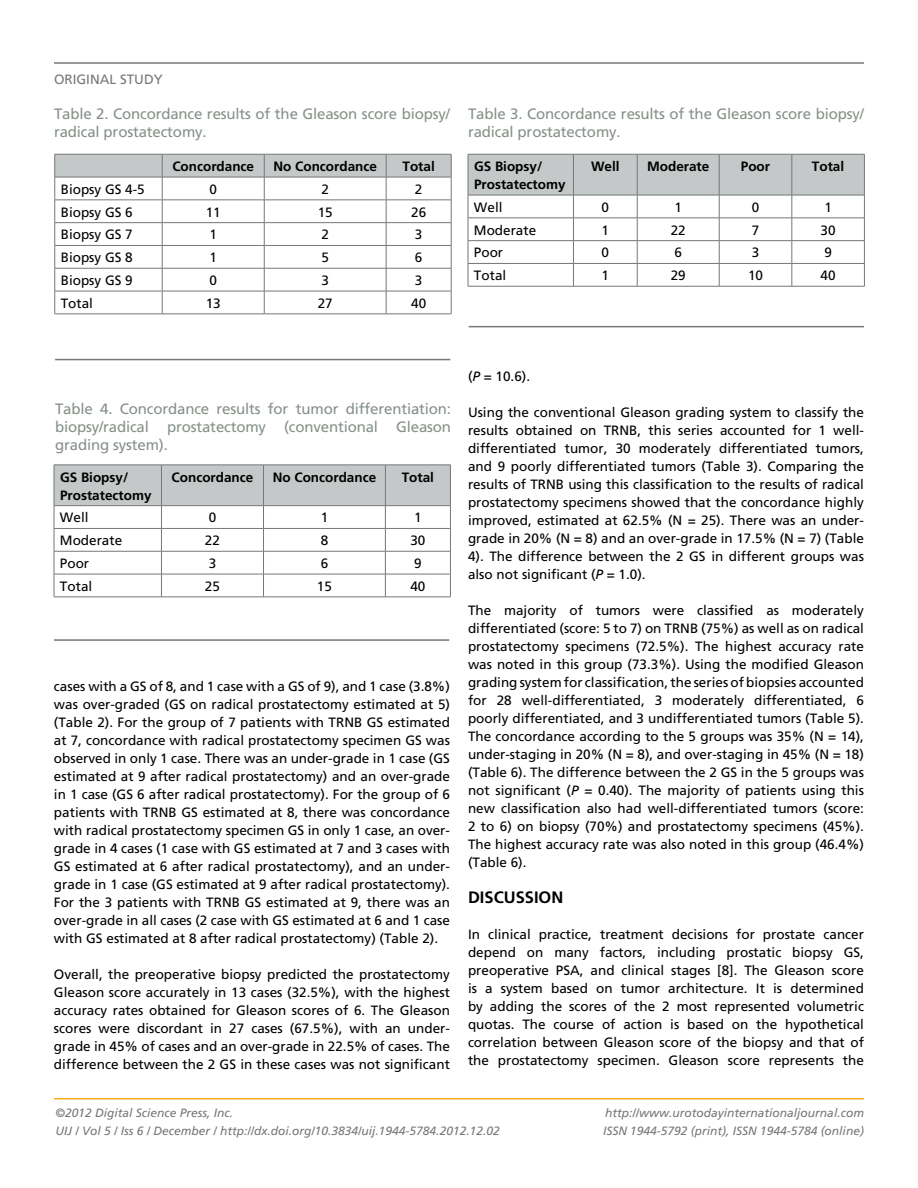
<style>
.page{position:relative;width:918px;height:1188px;background:#fff}
.page>*{position:absolute;margin:0;border:0;box-sizing:border-box;transform-origin:0 0}
.t1{font:700 16.5px "Frutiger";color:#000}
.t2{font:15px/18px "Frutiger";letter-spacing:-.01em;color:#869188}
.t3{font:13.5px/18px "Frutiger";color:#000;text-align:justify}
.t4{font:700 13.5px/18px "Frutiger";color:#000}
.t5{font:13.5px "Frutiger";color:#757779}
.t6{font:italic 12px/18px "Frutiger";color:#757779}
.s1{font-style:italic}
</style>
<div class="page">
<hr style="left:54px;top:1098px;width:810px;height:2px;background:#fcaf1a">
<hr style="left:54px;top:62px;width:810px;height:2px;background:#757779">
<svg style="left:55px;top:154px;width:397px;height:160px"></svg>
<hr style="left:55px;top:314px;width:107px;height:1px;background:#757779">
<hr style="left:162px;top:314px;width:102px;height:1px;background:#757779">
<hr style="left:264px;top:314px;width:122px;height:1px;background:#757779">
<hr style="left:386px;top:314px;width:65px;height:1px;background:#757779">
<hr style="left:55px;top:359px;width:395px;height:1px;background:#757779">
<svg style="left:468px;top:154px;width:397px;height:132px"></svg>
<hr style="left:468px;top:286px;width:105px;height:1px;background:#757779">
<hr style="left:573px;top:286px;width:64px;height:1px;background:#757779">
<hr style="left:637px;top:286px;width:82px;height:1px;background:#757779">
<hr style="left:719px;top:286px;width:73px;height:1px;background:#757779">
<hr style="left:792px;top:286px;width:73px;height:1px;background:#757779">
<hr style="left:469px;top:326px;width:395px;height:1px;background:#757779">
<svg style="left:54px;top:465px;width:397px;height:132px"></svg>
<hr style="left:54px;top:597px;width:107px;height:1px;background:#757779">
<hr style="left:161px;top:597px;width:103px;height:1px;background:#757779">
<hr style="left:264px;top:597px;width:121px;height:1px;background:#757779">
<hr style="left:385px;top:597px;width:66px;height:1px;background:#757779">
<hr style="left:54px;top:639px;width:395px;height:2px;background:#757779">
<p class="t5" style="left:54px;top:72px;width:110px">Original Study</p>
<p class="t2" style="left:54px;top:105px;width:398px">Table 2. Concordance results of the Gleason score biopsy/ radical prostatectomy.</p>
<p class="t2" style="left:468px;top:105px;width:398px">Table 3. Concordance results of the Gleason score biopsy/ radical prostatectomy.</p>
<p class="t4" style="left:474px;top:157px;width:93px">GS Biopsy/<br>Prostatectomy</p>
<p class="t4" style="left:591px;top:157px;width:30px">Well</p>
<p class="t4" style="left:647px;top:157px;width:64px">Moderate</p>
<p class="t4" style="left:741px;top:157px;width:31px">Poor</p>
<p class="t4" style="left:812px;top:157px;width:34px">Total</p>
<p class="t3" style="left:474px;top:198px;width:30px">Well</p>
<p class="t3" style="left:602px;top:198px;width:9px">0</p>
<p class="t3" style="left:674px;top:198px;width:9px">1</p>
<p class="t3" style="left:752px;top:198px;width:9px">0</p>
<p class="t3" style="left:824px;top:198px;width:9px">1</p>
<p class="t3" style="left:474px;top:221px;width:64px">Moderate</p>
<p class="t3" style="left:602px;top:221px;width:9px">1</p>
<p class="t3" style="left:671px;top:221px;width:17px">22</p>
<p class="t3" style="left:752px;top:221px;width:9px">7</p>
<p class="t3" style="left:821px;top:221px;width:17px">30</p>
<p class="t3" style="left:474px;top:244px;width:31px">Poor</p>
<p class="t3" style="left:602px;top:244px;width:9px">0</p>
<p class="t3" style="left:674px;top:244px;width:9px">6</p>
<p class="t3" style="left:752px;top:244px;width:9px">3</p>
<p class="t3" style="left:824px;top:244px;width:9px">9</p>
<p class="t3" style="left:474px;top:267px;width:34px">Total</p>
<p class="t3" style="left:602px;top:267px;width:9px">1</p>
<p class="t3" style="left:671px;top:267px;width:17px">29</p>
<p class="t3" style="left:748px;top:267px;width:17px">10</p>
<p class="t3" style="left:821px;top:267px;width:17px">40</p>
<p class="t4" style="left:172px;top:157px;width:83px">Concordance</p>
<p class="t4" style="left:273px;top:157px;width:105px">No Concordance</p>
<p class="t4" style="left:403px;top:157px;width:34px">Total</p>
<p class="t3" style="left:61px;top:180px;width:86px">Biopsy GS 4-5</p>
<p class="t3" style="left:209px;top:180px;width:9px">0</p>
<p class="t3" style="left:321px;top:180px;width:9px">2</p>
<p class="t3" style="left:415px;top:180px;width:9px">2</p>
<p class="t3" style="left:61px;top:203px;width:74px">Biopsy GS 6</p>
<p class="t3" style="left:206px;top:203px;width:17px">11</p>
<p class="t3" style="left:318px;top:203px;width:17px">15</p>
<p class="t3" style="left:411px;top:203px;width:17px">26</p>
<p class="t3" style="left:61px;top:226px;width:74px">Biopsy GS 7</p>
<p class="t3" style="left:209px;top:226px;width:9px">1</p>
<p class="t3" style="left:321px;top:226px;width:9px">2</p>
<p class="t3" style="left:415px;top:226px;width:9px">3</p>
<p class="t3" style="left:61px;top:249px;width:74px">Biopsy GS 8</p>
<p class="t3" style="left:209px;top:249px;width:9px">1</p>
<p class="t3" style="left:321px;top:249px;width:9px">5</p>
<p class="t3" style="left:415px;top:249px;width:9px">6</p>
<p class="t3" style="left:61px;top:271px;width:74px">Biopsy GS 9</p>
<p class="t3" style="left:209px;top:271px;width:9px">0</p>
<p class="t3" style="left:321px;top:271px;width:9px">3</p>
<p class="t3" style="left:415px;top:271px;width:9px">3</p>
<p class="t3" style="left:61px;top:294px;width:34px">Total</p>
<p class="t3" style="left:206px;top:294px;width:17px">13</p>
<p class="t3" style="left:318px;top:294px;width:17px">27</p>
<p class="t3" style="left:411px;top:294px;width:17px">40</p>
<p class="t2" style="left:55px;top:400px;width:398px;text-align:justify">Table 4. Concordance results for tumor differentiation: biopsy/radical prostatectomy (conventional Gleason grading system).</p>
<p class="t4" style="left:60px;top:468px;width:93px">GS Biopsy/<br>Prostatectomy</p>
<p class="t4" style="left:172px;top:468px;width:83px">Concordance</p>
<p class="t4" style="left:273px;top:468px;width:105px">No Concordance</p>
<p class="t4" style="left:402px;top:468px;width:34px">Total</p>
<p class="t3" style="left:60px;top:509px;width:30px">Well</p>
<p class="t3" style="left:209px;top:509px;width:9px">0</p>
<p class="t3" style="left:321px;top:509px;width:9px">1</p>
<p class="t3" style="left:414px;top:509px;width:9px">1</p>
<p class="t3" style="left:60px;top:532px;width:64px">Moderate</p>
<p class="t3" style="left:205px;top:532px;width:17px">22</p>
<p class="t3" style="left:321px;top:532px;width:9px">8</p>
<p class="t3" style="left:410px;top:532px;width:17px">30</p>
<p class="t3" style="left:60px;top:554px;width:31px">Poor</p>
<p class="t3" style="left:209px;top:554px;width:9px">3</p>
<p class="t3" style="left:321px;top:554px;width:9px">6</p>
<p class="t3" style="left:414px;top:554px;width:9px">9</p>
<p class="t3" style="left:60px;top:577px;width:34px">Total</p>
<p class="t3" style="left:205px;top:577px;width:17px">25</p>
<p class="t3" style="left:317px;top:577px;width:17px">15</p>
<p class="t3" style="left:410px;top:577px;width:17px">40</p>
<p class="t3" style="left:54px;top:677px;width:398px">cases with a GS of 8, and 1 case with a GS of 9), and 1 case (3.8%) was over-graded (GS on radical prostatectomy estimated at 5) (Table 2). For the group of 7 patients with TRNB GS estimated at 7, concordance with radical prostatectomy specimen GS was observed in only 1 case. There was an under-grade in 1 case (GS estimated at 9 after radical prostatectomy) and an over-grade in 1 case (GS 6 after radical prostatectomy). For the group of 6 patients with TRNB GS estimated at 8, there was concordance with radical prostatectomy specimen GS in only 1 case, an over&shy;grade in 4 cases (1 case with GS estimated at 7 and 3 cases with GS estimated at 6 after radical prostatectomy), and an under&shy;grade in 1 case (GS estimated at 9 after radical prostatectomy).<br>For the 3 patients with TRNB GS estimated at 9, there was an over-grade in all cases (2 case with GS estimated at 6 and 1 case with GS estimated at 8 after radical prostatectomy) (Table 2).</p>
<p class="t3" style="left:54px;top:965px;width:397px">Overall, the preoperative biopsy predicted the prostatectomy Gleason score accurately in 13 cases (32.5%), with the highest accuracy rates obtained for Gleason scores of 6. The Gleason scores were discordant in 27 cases (67.5%), with an under&shy;grade in 45% of cases and an over-grade in 22.5% of cases. The difference between the 2 GS in these cases was not significant</p>
<p class="t3" style="left:468px;top:367px;width:64px">(<span class="s1">P</span> = 10.6).</p>
<p class="t3" style="left:468px;top:403px;width:398px">Using the conventional Gleason grading system to classify the results obtained on TRNB, this series accounted for 1 well&shy;differentiated tumor, 30 moderately differentiated tumors, and 9 poorly differentiated tumors (Table 3). Comparing the results of TRNB using this classification to the results of radical prostatectomy specimens showed that the concordance highly improved, estimated at 62.5% (N = 25). There was an under&shy;grade in 20% (N = 8) and an over-grade in 17.5% (N = 7) (Table 4). The difference between the 2 GS in different groups was also not significant (<span class="s1">P</span> = 1.0).</p>
<p class="t3" style="left:468px;top:601px;width:398px">The majority of tumors were classified as moderately differentiated (score: 5 to 7) on TRNB (75%) as well as on radical prostatectomy specimens (72.5%). The highest accuracy rate was noted in this group (73.3%). Using the modified Gleason grading system for classification, the series of biopsies accounted for 28 well-differentiated, 3 moderately differentiated, 6 poorly differentiated, and 3 undifferentiated tumors (Table 5).<br>The concordance according to the 5 groups was 35% (N = 14), under-staging in 20% (N = 8), and over-staging in 45% (N = 18) (Table 6). The difference between the 2 GS in the 5 groups was not significant (<span class="s1">P</span> = 0.40). The majority of patients using this new classification also had well-differentiated tumors (score:<br>2 to 6) on biopsy (70%) and prostatectomy specimens (45%).<br>The highest accuracy rate was also noted in this group (46.4%) (Table 6).</p>
<p class="t1" style="left:468px;top:887px;width:97px">DISCUSSION</p>
<p class="t3" style="left:468px;top:925px;width:398px">In clinical practice, treatment decisions for prostate cancer depend on many factors, including prostatic biopsy GS, preoperative PSA, and clinical stages [8]. The Gleason score is a system based on tumor architecture. It is determined by adding the scores of the 2 most represented volumetric quotas. The course of action is based on the hypothetical correlation between Gleason score of the biopsy and that of the prostatectomy specimen. Gleason score represents the</p>
<p class="t6" style="left:56px;top:1104px;width:446px">©2012 Digital Science Press, Inc.<br>UIJ / Vol 5 / Iss 6 / December / http://dx.doi.org/10.3834/uij.1944-5784.2012.12.02</p>
<p class="t6" style="left:603px;top:1104px;width:262px">http://www.urotodayinternationaljournal.com<br>ISSN 1944-5792 (print), ISSN 1944-5784 (online)</p>
</div>
